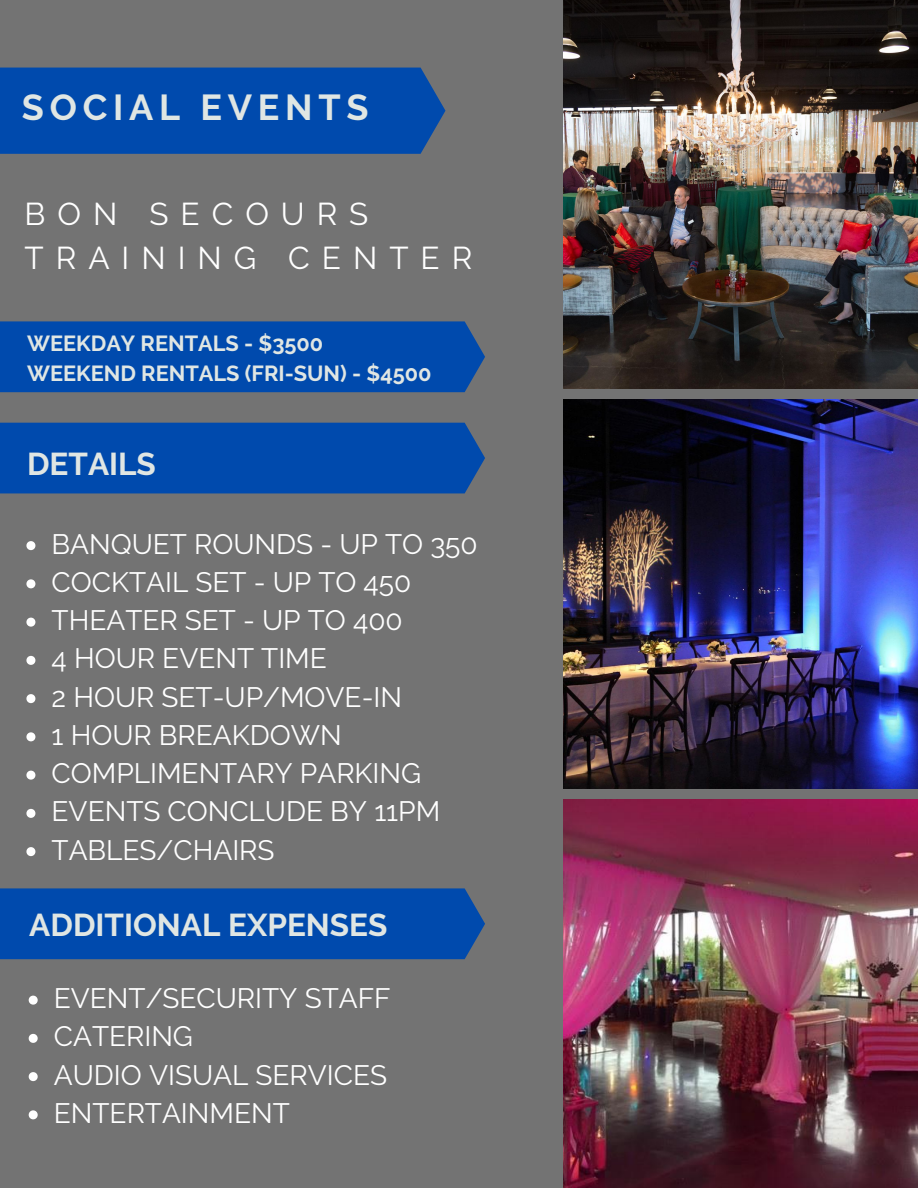
<style>
.page{position:relative;width:918px;height:1188px;background:#737373}
.page>*{position:absolute;margin:0;border:0;box-sizing:border-box;transform-origin:0 0}
.t1{font:700 36px "Raleway";letter-spacing:.16em;color:#e0e6e3}
.t2{font:700 31.5px "Raleway";color:#e0e6e3}
.t3{font:31.5px/43.8px "Raleway";letter-spacing:.38em;color:#fff}
.t4{font:28.05px/38.2px "Raleway";color:#fff}
.t5{font:700 21.75px/30.3px "Raleway";color:#e0e6e3}
</style>
<div class="page">
<div style="left:0;top:68px;width:445px;height:86px;background:#004aad"></div>
<img style="left:563px;top:0;width:355px;height:388px">
<img style="left:563px;top:399px;width:355px;height:390px">
<img style="left:563px;top:800px;width:355px;height:388px">
<svg style="left:26px;top:541px;width:9px;height:9px"></svg>
<svg style="left:26px;top:579px;width:9px;height:9px"></svg>
<svg style="left:26px;top:618px;width:9px;height:9px"></svg>
<svg style="left:26px;top:656px;width:9px;height:9px"></svg>
<svg style="left:26px;top:694px;width:9px;height:9px"></svg>
<svg style="left:26px;top:732px;width:9px;height:9px"></svg>
<svg style="left:26px;top:771px;width:9px;height:9px"></svg>
<svg style="left:26px;top:809px;width:9px;height:9px"></svg>
<svg style="left:26px;top:847px;width:9px;height:9px"></svg>
<div style="left:0;top:321px;width:485px;height:71px;background:#004aad"></div>
<div style="left:0;top:423px;width:485px;height:70px;background:#004aad"></div>
<div style="left:0;top:888px;width:485px;height:71px;background:#004aad"></div>
<svg style="left:29px;top:996px;width:9px;height:9px"></svg>
<svg style="left:29px;top:1034px;width:9px;height:9px"></svg>
<svg style="left:29px;top:1072px;width:9px;height:9px"></svg>
<svg style="left:29px;top:1110px;width:9px;height:9px"></svg>
<p class="t1" style="left:22px;top:86px;width:348px">SOCIAL EVENTS</p>
<p class="t3" style="left:25px;top:192px;width:449px">BON SECOURS<br>TRAINING CENTER</p>
<p class="t5" style="left:27px;top:328px;width:406px">WEEKDAY RENTALS - $3500<br>WEEKEND RENTALS (FRI-SUN) - $4500</p>
<p class="t2" style="left:27px;top:445px;width:130px">DETAILS</p>
<p class="t4" style="left:52px;top:524px;width:428px">BANQUET ROUNDS - UP TO 350<br>COCKTAIL SET - UP TO 450<br>THEATER SET - UP TO 400<br>4 HOUR EVENT TIME<br>2 HOUR SET-UP/MOVE-IN<br>1 HOUR BREAKDOWN<br>COMPLIMENTARY PARKING<br>EVENTS CONCLUDE BY 11PM<br>TABLES/CHAIRS</p>
<p class="t2" style="left:29px;top:906px;width:360px">ADDITIONAL EXPENSES</p>
<p class="t4" style="left:54px;top:979px;width:338px">EVENT/SECURITY STAFF<br>CATERING<br>AUDIO VISUAL SERVICES<br>ENTERTAINMENT</p>
</div>
